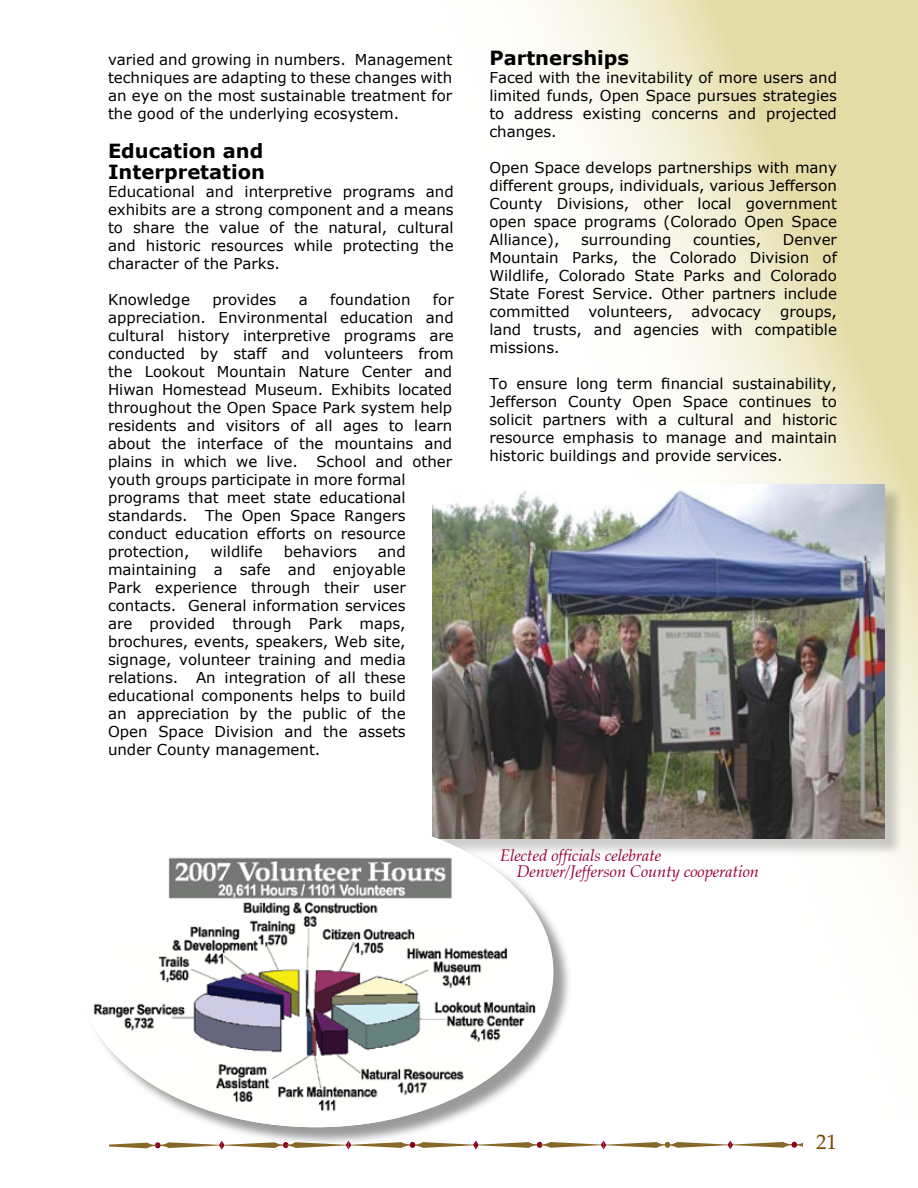
<style>
.page{position:relative;width:918px;height:1188px;background:#fff}
.page>*{position:absolute;margin:0;border:0;box-sizing:border-box;transform-origin:0 0}
.t1{font:21px "Palatino Linotype";color:#794400}
.t2{font:700 19.5px/21px "Verdana";color:#000}
.t3{font:italic 16.5px/16.5px "Zapf Calligraphic 801 BT";color:#98002e}
.t4{font:15px/18px "Verdana";color:#000;text-align:justify}
</style>
<div class="page">
<svg style="left:121px;top:1142px;width:681px;height:7px"></svg>
<svg style="left:526px;top:0;width:392px;height:948px"></svg>
<div style="left:434px;top:486px;width:471px;height:373px;background:#000;opacity:.2"></div>
<img style="left:432px;top:484px;width:453px;height:354px">
<div style="left:80px;top:818px;width:493px;height:329px;background:#000;opacity:.4"></div>
<div style="left:79px;top:817px;width:475px;height:310px;background:#fff;border-radius:50%"></div>
<img style="left:89px;top:847px;width:459px;height:280px">
<p class="t4" style="left:108px;top:51px;width:346px">varied and growing in numbers. Management techniques are adapting to these changes with an eye on the most sustainable treatment for the good of the underlying ecosystem.</p>
<h2 class="t2" style="left:108px;top:140px;width:159px">Education and<br>Interpretation</h2>
<p class="t4" style="left:108px;top:183px;width:347px">Educational and interpretive programs and exhibits are a strong component and a means to share the value of the natural, cultural and historic resources while protecting the character of the Parks.</p>
<p class="t4" style="left:108px;top:291px;width:83px">Knowledge</p>
<p class="t4" style="left:212px;top:291px;width:65px">provides</p>
<p class="t4" style="left:299px;top:291px;width:11px">a</p>
<p class="t4" style="left:330px;top:291px;width:82px">foundation</p>
<p class="t4" style="left:108px;top:291px;width:347px;text-align:left;text-indent:325px">for appreciation. Environmental education and cultural history interpretive programs are conducted by staff and volunteers from the Lookout Mountain Nature Center and Hiwan Homestead Museum. Exhibits located throughout the Open Space Park system help residents and visitors of all ages to learn about the interface of the mountains and plains in which we live. School and other youth groups participate in more formal programs that meet state educational standards. The Open Space Rangers conduct education efforts on resource protection,</p>
<p class="t4" style="left:211px;top:543px;width:54px">wildlife</p>
<p class="t4" style="left:284px;top:543px;width:75px">behaviors</p>
<p class="t4" style="left:108px;top:543px;width:299px;text-indent:270px">and maintaining a safe and enjoyable Park experience through their user contacts. General information services are provided through Park maps, brochures, events, speakers, Web site, signage, volunteer training and media relations. An integration of all these educational components helps to build an appreciation by the public of the Open Space Division and the assets under County management.</p>
<h2 class="t2" style="left:489px;top:47px;width:141px">Partnerships</h2>
<p class="t4" style="left:489px;top:68px;width:349px">Faced with the inevitability of more users and limited funds, Open Space pursues strategies to address existing concerns and projected changes.</p>
<p class="t4" style="left:489px;top:158px;width:349px">Open Space develops partnerships with many different groups, individuals, various Jefferson County Divisions, other local government open space programs (Colorado Open Space Alliance),</p>
<p class="t4" style="left:581px;top:230px;width:92px">surrounding</p>
<p class="t4" style="left:693px;top:230px;width:70px">counties,</p>
<p class="t4" style="left:489px;top:230px;width:349px;text-indent:293px">Denver Mountain Parks, the Colorado Division of Wildlife, Colorado State Parks and Colorado State Forest Service. Other partners include committed volunteers, advocacy groups, land trusts, and agencies with compatible missions.</p>
<p class="t4" style="left:489px;top:374px;width:349px">To ensure long term financial sustainability, Jefferson County Open Space continues to solicit partners with a cultural and historic resource emphasis to manage and maintain historic buildings and provide services.</p>
<p class="t3" style="left:517px;top:847px;width:244px;text-indent:-16px">Elected officials celebrate<br>Denver/Jefferson County cooperation</p>
<h1 class="t1" style="left:816px;top:1127px;width:19px">21</h1>
</div>
